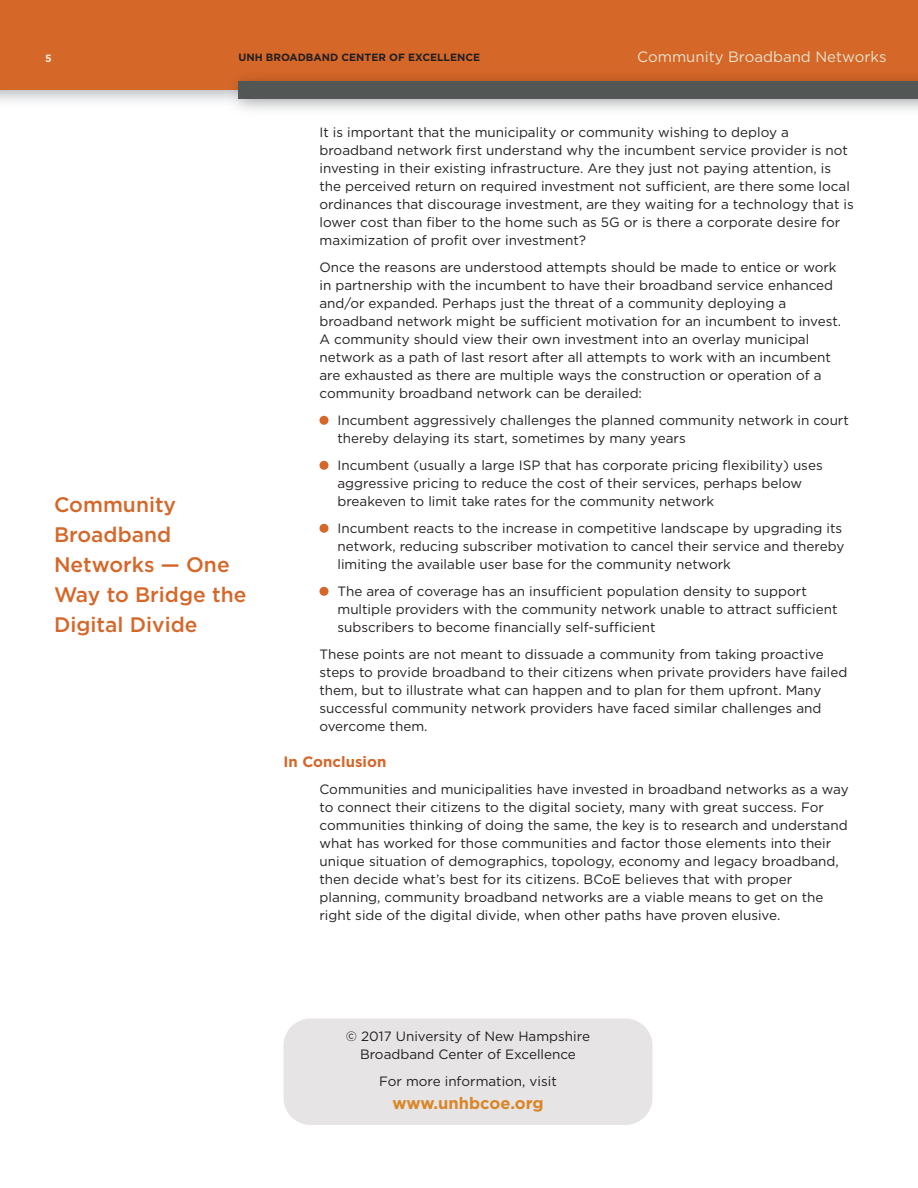
<style>
.page{position:relative;width:918px;height:1188px;background:#fff}
.page>*{position:absolute;margin:0;border:0;box-sizing:border-box;transform-origin:0 0}
.t1{font:500 21px/30px "Gotham";color:#d56729}
.t2{font:700 16.5px "Gotham";color:#d98628}
.t3{font:15px "Gotham";color:#e5e2cc}
.t4{font:700 15px "Gotham";color:#d56729}
.t5{font:13.5px/18px "Gotham";color:#231f20}
.t6{font:700 10.5px "Gotham";color:#231f20}
.t7{font:700 10.5px "Gotham";color:#ecebda}
</style>
<div class="page">
<div style="left:0;top:0;width:918px;height:90px;background:#d56729"></div>
<div style="left:238px;top:81px;width:680px;height:18px;background:#525756"></div>
<div style="left:284px;top:1018px;width:368px;height:107px;background:#e6e4e4"></div>
<div style="left:320px;top:587px;width:8px;height:9px;background:#d56729;border-radius:50%"></div>
<div style="left:320px;top:524px;width:8px;height:9px;background:#d56729;border-radius:50%"></div>
<div style="left:320px;top:461px;width:8px;height:9px;background:#d56729;border-radius:50%"></div>
<div style="left:320px;top:416px;width:8px;height:9px;background:#d56729;border-radius:50%"></div>
<p class="t7" style="left:45px;top:54px;width:8px">5</p>
<p class="t6" style="left:238px;top:54px;width:243px">UNH BROADBAND CENTER OF EXCELLENCE</p>
<p class="t3" style="left:637px;top:51px;width:251px">Community Broadband Networks</p>
<h1 class="t1" style="left:54px;top:491px;width:194px">Community<br>Broadband<br>Networks — One<br>Way to Bridge the<br>Digital Divide</h1>
<p class="t5" style="left:319px;top:124px;width:536px">It is important that the municipality or community wishing to deploy a broadband network first understand why the incumbent service provider is not investing in their existing infrastructure. Are they just not paying attention, is the perceived return on required investment not sufficient, are there some local ordinances that discourage investment, are they waiting for a technology that is lower cost than fiber to the home such as 5G or is there a corporate desire for maximization of profit over investment?</p>
<p class="t5" style="left:319px;top:259px;width:523px">Once the reasons are understood attempts should be made to entice or work in partnership with the incumbent to have their broadband service enhanced and/or expanded. Perhaps just the threat of a community deploying a broadband network might be sufficient motivation for an incumbent to invest.<br>A community should view their own investment into an overlay municipal network as a path of last resort after all attempts to work with an incumbent are exhausted as there are multiple ways the construction or operation of a community broadband network can be derailed:</p>
<p class="t5" style="left:337px;top:412px;width:513px">Incumbent aggressively challenges the planned community network in court thereby delaying its start, sometimes by many years</p>
<p class="t5" style="left:337px;top:457px;width:487px">Incumbent (usually a large ISP that has corporate pricing flexibility) uses aggressive pricing to reduce the cost of their services, perhaps below breakeven to limit take rates for the community network</p>
<p class="t5" style="left:337px;top:520px;width:508px">Incumbent reacts to the increase in competitive landscape by upgrading its network, reducing subscriber motivation to cancel their service and thereby limiting the available user base for the community network</p>
<p class="t5" style="left:337px;top:583px;width:502px">The area of coverage has an insufficient population density to support multiple providers with the community network unable to attract sufficient subscribers to become financially self-sufficient</p>
<p class="t5" style="left:319px;top:646px;width:529px">These points are not meant to dissuade a community from taking proactive steps to provide broadband to their citizens when private providers have failed them, but to illustrate what can happen and to plan for them upfront. Many successful community network providers have faced similar challenges and overcome them.</p>
<p class="t4" style="left:284px;top:756px;width:104px">In Conclusion</p>
<p class="t5" style="left:320px;top:781px;width:531px">Communities and municipalities have invested in broadband networks as a way to connect their citizens to the digital society, many with great success. For communities thinking of doing the same, the key is to research and understand what has worked for those communities and factor those elements into their unique situation of demographics, topology, economy and legacy broadband, then decide what’s best for its citizens. BCoE believes that with proper planning, community broadband networks are a viable means to get on the right side of the digital divide, when other paths have proven elusive.</p>
<p class="t5" style="left:346px;top:1029px;width:246px;text-align:center">© 2017 University of New Hampshire<br>Broadband Center of Excellence</p>
<p class="t5" style="left:379px;top:1074px;width:179px">For more information, visit</p>
<p class="t2" style="left:392px;top:1097px;width:153px">www.unhbcoe.org</p>
</div>
